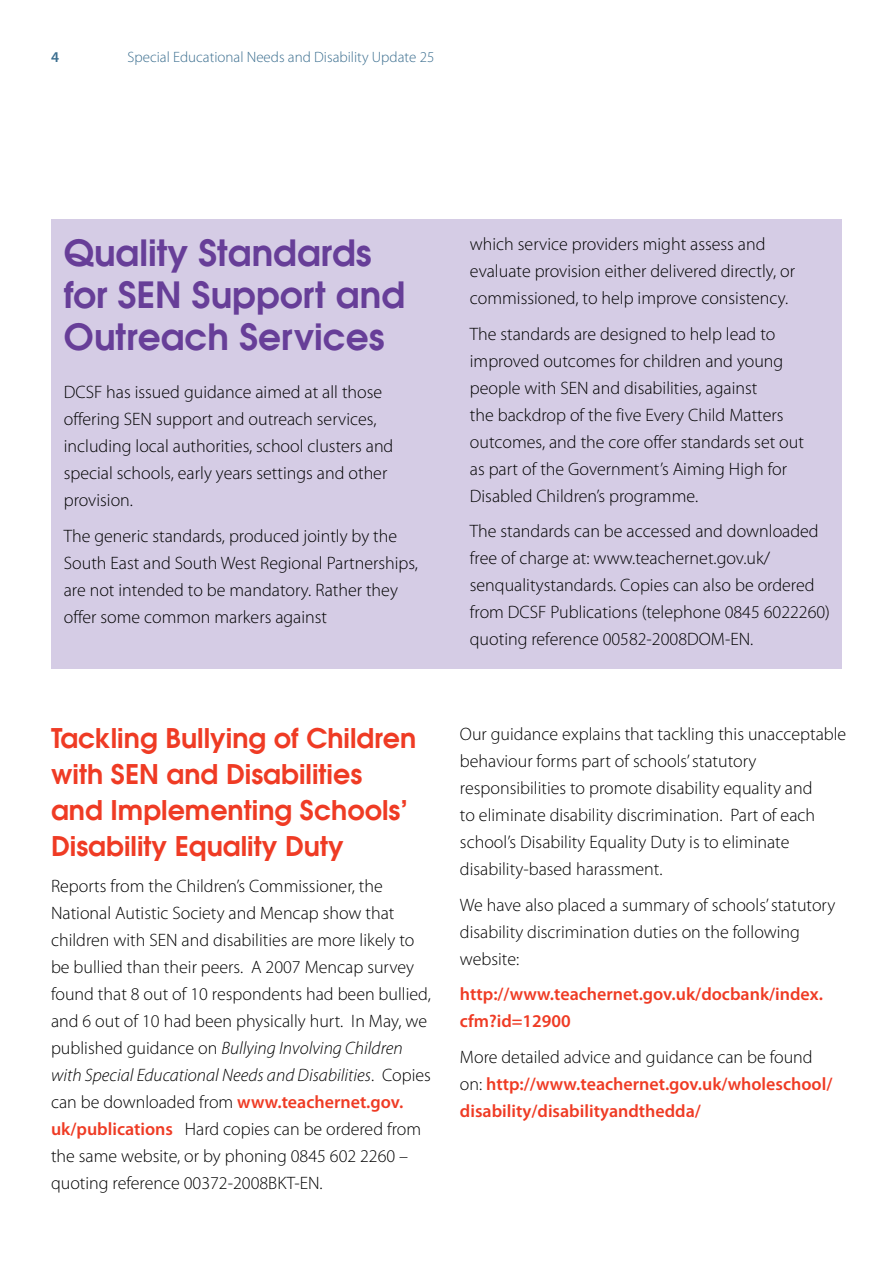
<style>
.page{position:relative;width:893px;height:1263px;background:#fff}
.page>*{position:absolute;margin:0;border:0;box-sizing:border-box;transform-origin:0 0}
.t1{font:600 36px/42px "Avant Garde";color:#673e98}
.t2{font:600 27px/36px "Avant Garde";color:#ef3b24}
.t3{font:300 18px/27px "Myriad Pro";color:#000}
.t4{font:600 18px/27px "Myriad Pro";color:#ef3b24}
.t5{font:300 15px "Myriad Pro";color:#3b6e8f}
.t6{font:600 15px "Myriad Pro";color:#3b6e8f}
.s1{font-style:italic}
.s2{font-weight:600;color:#ef3b24}
.s3{font-weight:300;color:#000}
</style>
<div class="page">
<div style="left:51px;top:220px;width:791px;height:449px;background:#d5cce5"></div>
<p class="t6" style="left:51px;top:48px;width:10px">4</p>
<p class="t5" style="left:128px;top:48px;width:308px">Special Educational Needs and Disability Update 25</p>
<h1 class="t1" style="left:64px;top:231px;width:343px">Quality Standards for SEN Support and<br>Outreach Services</h1>
<p class="t3" style="left:64px;top:378px;width:331px">DCSF has issued guidance aimed at all those offering SEN support and outreach services, including local authorities, school clusters and special schools, early years settings and other provision.</p>
<p class="t3" style="left:64px;top:522px;width:356px">The generic standards, produced jointly by the South East and South West Regional Partnerships, are not intended to be mandatory. Rather they offer some common markers against</p>
<p class="t3" style="left:470px;top:231px;width:327px">which service providers might assess and evaluate provision either delivered directly, or commissioned, to help improve consistency.</p>
<p class="t3" style="left:470px;top:320px;width:336px">The standards are designed to help lead to improved outcomes for children and young people with SEN and disabilities, against<br>the backdrop of the five Every Child Matters outcomes, and the core offer standards set out as part of the Government’s Aiming High for Disabled Children’s programme.</p>
<p class="t3" style="left:470px;top:518px;width:362px">The standards can be accessed and downloaded free of charge at: www.teachernet.gov.uk/ senqualitystandards. Copies can also be ordered from DCSF Publications (telephone 0845 6022260) quoting reference 00582-2008DOM-EN.</p>
<h2 class="t2" style="left:51px;top:720px;width:367px">Tackling Bullying of Children with SEN and Disabilities and Implementing Schools’<br>Disability Equality Duty</h2>
<p class="t3" style="left:51px;top:872px;width:381px">Reports from the Children’s Commissioner, the National Autistic Society and Mencap show that children with SEN and disabilities are more likely to be bullied than their peers. A 2007 Mencap survey found that 8 out of 10 respondents had been bullied, and 6 out of 10 had been physically hurt. In May, we published guidance on <span class="s1">Bullying Involving Children with Special Educational Needs and Disabilities</span>. Copies can be downloaded from <span class="s2">www.teachernet.gov. uk/publications</span> Hard copies can be ordered from the same website, or by phoning 0845 602 2260 – quoting reference 00372-2008BKT-EN.</p>
<p class="t3" style="left:460px;top:720px;width:388px">Our guidance explains that tackling this unacceptable behaviour forms part of schools’ statutory responsibilities to promote disability equality and<br>to eliminate disability discrimination. Part of each school’s Disability Equality Duty is to eliminate disability-based harassment.</p>
<p class="t3" style="left:460px;top:891px;width:377px">We have also placed a summary of schools’ statutory disability discrimination duties on the following website:</p>
<p class="t4" style="left:460px;top:980px;width:364px">http://www.teachernet.gov.uk/docbank/index. cfm?id=12900</p>
<p class="t4" style="left:460px;top:1042px;width:374px"><span class="s3">More detailed advice and guidance can be found on:</span> http://www.teachernet.gov.uk/wholeschool/ disability/disabilityandthedda/</p>
</div>
